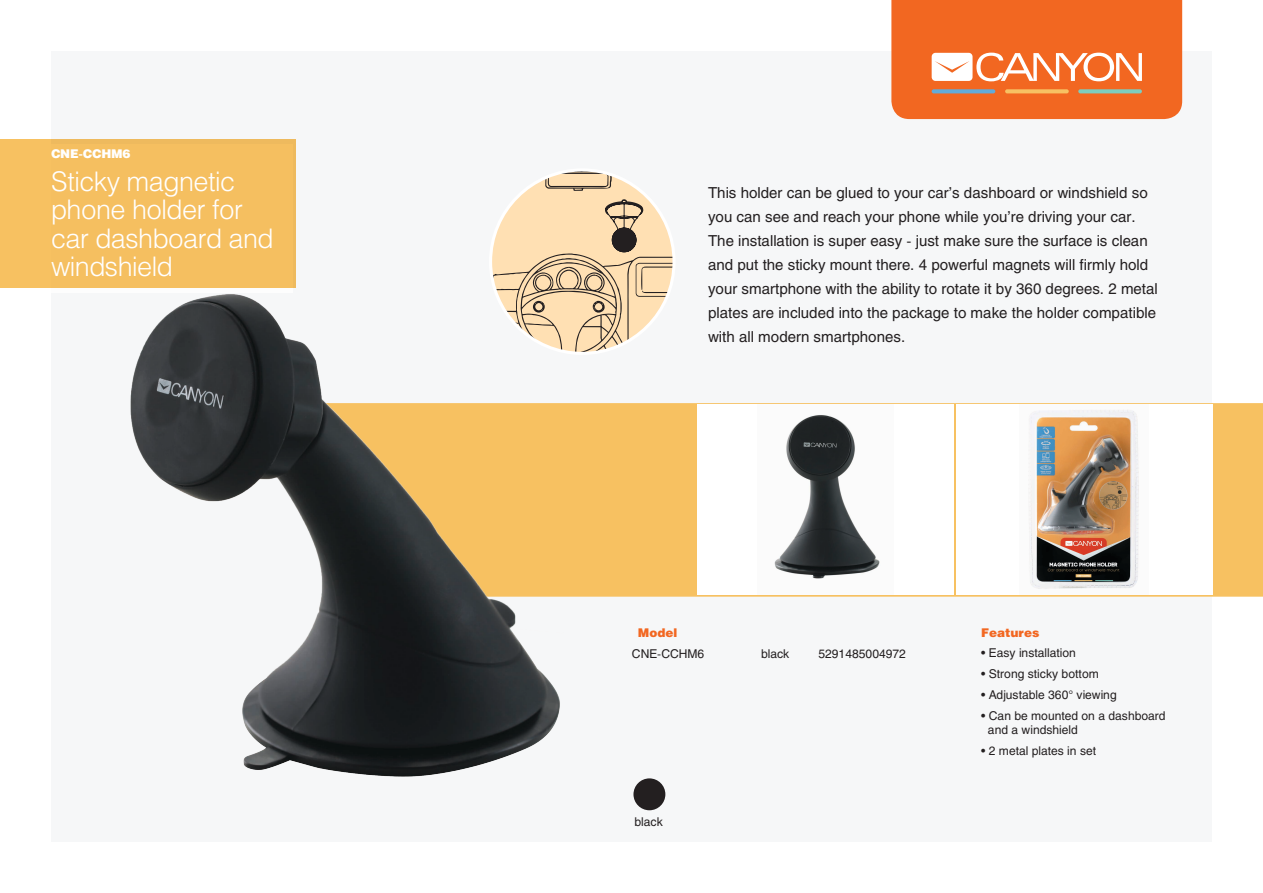
<style>
.page{position:relative;width:1263px;height:893px;background:#fff}
.page>*{position:absolute;margin:0;border:0;box-sizing:border-box;transform-origin:0 0}
.t1{font:27px/28.5px "Helios Light C";letter-spacing:-.02em;color:#fff}
.t2{font:15px/24px "Helios C";color:#231f20}
.t3{font:12px/14.4px "Helios C";color:#231f20}
.t4{font:12px "Helios Black C";color:#f26721}
.t5{font:12px "Helios Black C";letter-spacing:-.02em;color:#fff}
</style>
<div class="page">
<div style="left:51px;top:51px;width:1161px;height:791px;background:#f6f7f8"></div>
<div style="left:588px;top:403px;width:675px;height:194px;background:#f7c161"></div>
<img style="left:130px;top:294px;width:458px;height:483px">
<div style="left:0;top:144px;width:293px;height:149px;background:#fff"></div>
<div style="left:0;top:139px;width:296px;height:149px;background:#f7c161"></div>
<div style="left:956px;top:405px;width:256px;height:190px;background:#fff"></div>
<img style="left:1028px;top:410px;width:111px;height:179px">
<div style="left:697px;top:405px;width:257px;height:190px;background:#fff"></div>
<img style="left:774px;top:415px;width:106px;height:164px">
<div style="left:633px;top:778px;width:32px;height:32px;background:#231f20;border-radius:50%"></div>
<div style="left:491px;top:170px;width:183px;height:183px;background:#ffe0b3;border-radius:50%"></div>
<svg style="left:545px;top:172px;width:67px;height:19px"></svg>
<svg style="left:491px;top:199px;width:183px;height:154px"></svg>
<svg style="left:891px;top:0;width:291px;height:119px;background:#f27434"></svg>
<svg style="left:932px;top:89px;width:63px;height:4px"></svg>
<svg style="left:1005px;top:89px;width:64px;height:4px"></svg>
<svg style="left:1078px;top:89px;width:64px;height:4px"></svg>
<p class="t5" style="left:51px;top:146px;width:81px">CNE-CCHM6</p>
<h1 class="t1" style="left:51px;top:167px;width:224px">Sticky magnetic phone holder for car dashboard and windshield</h1>
<p class="t2" style="left:708px;top:180px;width:451px">This holder can be glued to your car’s dashboard or windshield so you can see and reach your phone while you’re driving your car.<br>The installation is super easy - just make sure the surface is clean and put the sticky mount there. 4 powerful magnets will firmly hold your smartphone with the ability to rotate it by 360 degrees. 2 metal plates are included into the package to make the holder compatible with all modern smartphones.</p>
<p class="t4" style="left:638px;top:625px;width:41px">Model</p>
<p class="t3" style="left:632px;top:647px;width:74px">CNE-CCHM6</p>
<p class="t3" style="left:761px;top:647px;width:30px">black</p>
<p class="t3" style="left:818px;top:647px;width:89px">5291485004972</p>
<p class="t3" style="left:634px;top:814px;width:30px">black</p>
<p class="t4" style="left:981px;top:625px;width:60px">Features</p>
<p class="t3" style="left:981px;top:646px;width:96px">• Easy installation</p>
<p class="t3" style="left:981px;top:667px;width:119px">• Strong sticky bottom</p>
<p class="t3" style="left:981px;top:687px;width:137px">• Adjustable 360° viewing</p>
<p class="t3" style="left:988px;top:708px;width:179px;text-indent:-7px">• Can be mounted on a dashboard and a windshield</p>
<p class="t3" style="left:981px;top:743px;width:116px">• 2 metal plates in set</p>
</div>
